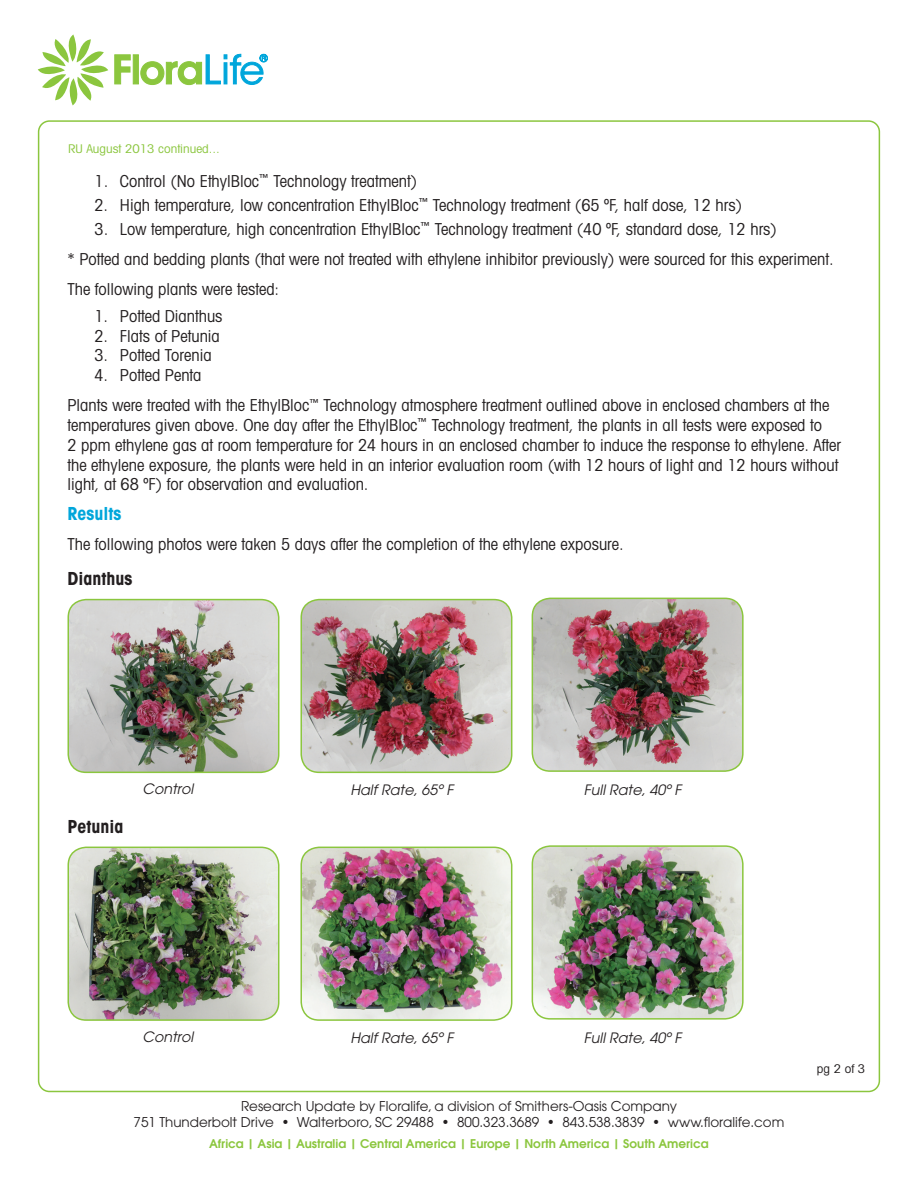
<style>
.page{position:relative;width:918px;height:1188px;background:#fff}
.page>*{position:absolute;margin:0;border:0;box-sizing:border-box;transform-origin:0 0}
.t1{font:700 condensed 18px "Avant Garde";color:#231f20}
.t2{font:700 condensed 18px "Avant Garde";color:#00a6db}
.t3{font:condensed 16.5px/30px "Avant Garde";color:#231f20}
.t4{font:italic 14.25px "Avant Garde";color:#231f20}
.t5{font:13.5px/16.5px "Avant Garde";color:#231f20;text-align:center}
.t6{font:600 12px "Avant Garde";color:#8bc63e}
.t7{font:condensed 12px "Avant Garde";color:#8bc63e;scale:1.1 1}
.t8{font:condensed 12px "Avant Garde";color:#231f20;scale:1.1 1}
</style>
<div class="page">
<svg style="left:38px;top:35px;width:70px;height:70px"></svg>
<svg style="left:114px;top:54px;width:17px;height:30px"></svg>
<div style="left:133px;top:55px;width:5px;height:29px;background:#8bc63e"></div>
<div style="left:133px;top:55px;width:6px;height:29px;border:1px solid #8bc63e"></div>
<svg style="left:140px;top:53px;width:128px;height:32px"></svg>
<img style="left:68px;top:600px;width:211px;height:172px">
<div style="left:68px;top:599px;width:211px;height:174px;border:2px solid #8bc63e;border-radius:18px"></div>
<img style="left:301px;top:600px;width:211px;height:172px">
<div style="left:300px;top:599px;width:212px;height:174px;border:2px solid #8bc63e;border-radius:18px"></div>
<img style="left:532px;top:598px;width:209px;height:173px">
<div style="left:532px;top:598px;width:212px;height:174px;border:2px solid #8bc63e;border-radius:18px"></div>
<img style="left:68px;top:847px;width:211px;height:173px">
<div style="left:68px;top:847px;width:211px;height:174px;border:2px solid #8bc63e;border-radius:18px"></div>
<img style="left:301px;top:847px;width:211px;height:173px">
<div style="left:300px;top:847px;width:212px;height:174px;border:2px solid #8bc63e;border-radius:18px"></div>
<img style="left:532px;top:846px;width:209px;height:173px">
<div style="left:532px;top:845px;width:212px;height:175px;border:2px solid #8bc63e;border-radius:18px"></div>
<p class="t7" style="left:68px;top:141px;width:140px">RU August 2013 continued...</p>
<p class="t3" style="left:94px;top:165px;width:324px">1. Control (No EthylBloc<sup>™</sup> Technology treatment)</p>
<p class="t3" style="left:94px;top:190px;width:649px">2. High temperature, low concentration EthylBloc<sup>™</sup> Technology treatment (65 ºF, half dose, 12 hrs)</p>
<p class="t3" style="left:67px;top:213px;width:768px;text-indent:27px">3. Low temperature, high concentration EthylBloc<sup>™</sup> Technology treatment (40 ºF, standard dose, 12 hrs)<br>* Potted and bedding plants (that were not treated with ethylene inhibitor previously) were sourced for this experiment.<br>The following plants were tested:</p>
<p class="t3" style="left:94px;top:300px;width:130px">1. Potted Dianthus</p>
<p class="t3" style="left:94px;top:320px;width:127px">2. Flats of Petunia</p>
<p class="t3" style="left:94px;top:340px;width:119px">3. Potted Torenia</p>
<p class="t3" style="left:67px;top:360px;width:763px;text-indent:27px">4. Potted Penta<br>Plants were treated with the EthylBloc<sup>™</sup> Technology atmosphere treatment outlined above in enclosed chambers at the</p>
<p class="t3" style="left:67px;top:415px;width:775px;line-height:19.8px">temperatures given above. One day after the EthylBloc<sup>™</sup> Technology treatment, the plants in all tests were exposed to<br>2 ppm ethylene gas at room temperature for 24 hours in an enclosed chamber to induce the response to ethylene. After the ethylene exposure, the plants were held in an interior evaluation room (with 12 hours of light and 12 hours without light, at 68 ºF) for observation and evaluation.</p>
<p class="t2" style="left:68px;top:502px;width:55px">Results</p>
<p class="t3" style="left:68px;top:529px;width:558px">The following photos were taken 5 days after the completion of the ethylene exposure.</p>
<p class="t1" style="left:68px;top:567px;width:66px">Dianthus</p>
<p class="t1" style="left:68px;top:815px;width:58px">Petunia</p>
<p class="t4" style="left:142px;top:781px;width:52px">Control</p>
<p class="t4" style="left:350px;top:781px;width:105px">Half Rate, 65º F</p>
<p class="t4" style="left:584px;top:781px;width:99px">Full Rate, 40º F</p>
<p class="t4" style="left:142px;top:1028px;width:52px">Control</p>
<p class="t4" style="left:350px;top:1029px;width:105px">Half Rate, 65º F</p>
<p class="t4" style="left:584px;top:1029px;width:99px">Full Rate, 40º F</p>
<p class="t5" style="left:134px;top:1098px;width:652px">Research Update by Floralife, a division of Smithers-Oasis Company<br>751 Thunderbolt Drive • Walterboro, SC 29488 • 800.323.3689 • 843.538.3839 • www.floralife.com</p>
<p class="t6" style="left:209px;top:1136px;width:501px">Africa | Asia | Australia | Central America | Europe | North America | South America</p>
<p class="t8" style="left:817px;top:1061px;width:46px">pg 2 of 3</p>
</div>
